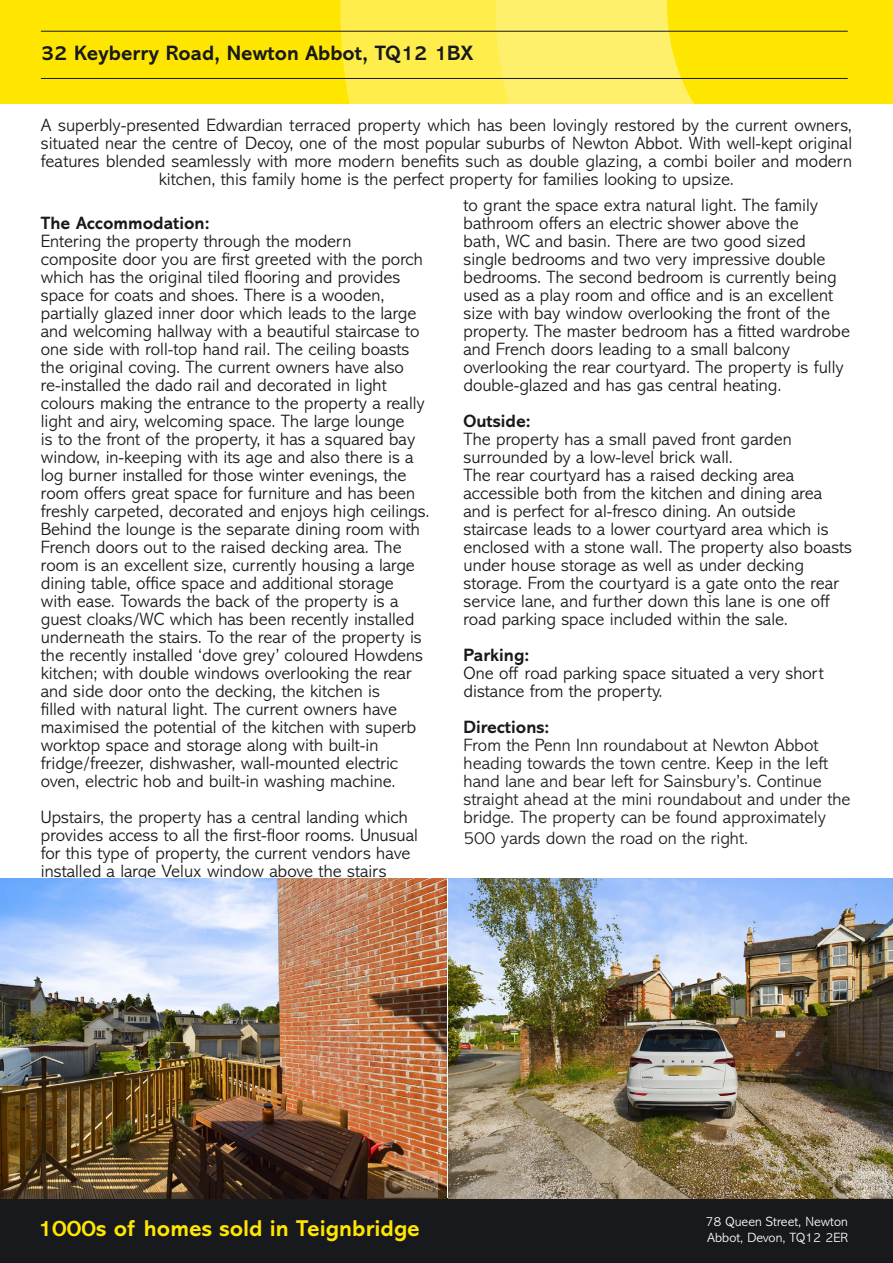
<style>
.page{position:relative;width:893px;height:1263px;background:#fff}
.page>*{position:absolute;margin:0;border:0;box-sizing:border-box;transform-origin:0 0}
.t1{font:700 23.1px "Abadi MT Std";color:#ffe601}
.t2{font:700 21px "Abadi MT Std";color:#17191c}
.t3{font:300 18px/18px "Abadi MT Std";color:#17191c}
.t4{font:300 18px/18px "Abadi MT Std";color:#231f20}
.t5{font:700 18px "Abadi MT Std";color:#17191c}
.t6{font:300 13.5px/16.5px "Abadi MT Std";color:#fff}
</style>
<div class="page">
<div style="left:0;top:0;width:893px;height:103px;background:#ffe601"></div>
<div style="left:340px;top:0;width:481px;height:103px;background:#ffed4c"></div>
<svg style="left:496px;top:0;width:325px;height:103px"></svg>
<div style="left:0;top:1198px;width:893px;height:65px;background:#17191c"></div>
<hr style="left:41px;top:31px;width:807px;height:1px;background:#17191c">
<hr style="left:41px;top:78px;width:807px;height:1px;background:#17191c">
<img style="left:0;top:878px;width:446px;height:320px">
<img style="left:449px;top:878px;width:444px;height:320px">
<p class="t2" style="left:41px;top:41px;width:434px">32 Keyberry Road, Newton Abbot, TQ12 1BX</p>
<p class="t3" style="left:41px;top:117px;width:813px;text-align:center">A superbly-presented Edwardian terraced property which has been lovingly restored by the current owners, situated near the centre of Decoy, one of the most popular suburbs of Newton Abbot. With well-kept original features blended seamlessly with more modern benefits such as double glazing, a combi boiler and modern kitchen, this family home is the perfect property for families looking to upsize.</p>
<p class="t5" style="left:41px;top:212px;width:170px">The Accommodation:</p>
<p class="t3" style="left:41px;top:232px;width:390px">Entering the property through the modern composite door you are first greeted with the porch which has the original tiled flooring and provides space for coats and shoes. There is a wooden, partially glazed inner door which leads to the large and welcoming hallway with a beautiful staircase to one side with roll-top hand rail. The ceiling boasts the original coving. The current owners have also re-installed the dado rail and decorated in light colours making the entrance to the property a really light and airy, welcoming space. The large lounge<br>is to the front of the property, it has a squared bay window, in-keeping with its age and also there is a log burner installed for those winter evenings, the room offers great space for furniture and has been freshly carpeted, decorated and enjoys high ceilings.<br>Behind the lounge is the separate dining room with French doors out to the raised decking area. The room is an excellent size, currently housing a large dining table, office space and additional storage<br>with ease. Towards the back of the property is a guest cloaks/WC which has been recently installed underneath the stairs. To the rear of the property is the recently installed ‘dove grey’ coloured Howdens kitchen; with double windows overlooking the rear and side door onto the decking, the kitchen is<br>filled with natural light. The current owners have maximised the potential of the kitchen with superb worktop space and storage along with built-in fridge/freezer, dishwasher, wall-mounted electric oven, electric hob and built-in washing machine.</p>
<p class="t3" style="left:41px;top:808px;width:379px">Upstairs, the property has a central landing which provides access to all the first-floor rooms. Unusual for this type of property, the current vendors have installed a large Velux window above the stairs</p>
<p class="t3" style="left:463px;top:196px;width:388px">to grant the space extra natural light. The family bathroom offers an electric shower above the<br>bath, WC and basin. There are two good sized single bedrooms and two very impressive double bedrooms. The second bedroom is currently being used as a play room and office and is an excellent size with bay window overlooking the front of the property. The master bedroom has a fitted wardrobe and French doors leading to a small balcony overlooking the rear courtyard. The property is fully double-glazed and has gas central heating.</p>
<p class="t5" style="left:463px;top:410px;width:69px">Outside:</p>
<p class="t3" style="left:463px;top:430px;width:330px">The property has a small paved front garden surrounded by a low-level brick wall.</p>
<p class="t3" style="left:463px;top:466px;width:390px">The rear courtyard has a raised decking area accessible both from the kitchen and dining area and is perfect for al-fresco dining. An outside staircase leads to a lower courtyard area which is enclosed with a stone wall. The property also boasts under house storage as well as under decking storage. From the courtyard is a gate onto the rear service lane, and further down this lane is one off road parking space included within the sale.</p>
<p class="t5" style="left:463px;top:644px;width:67px">Parking:</p>
<p class="t3" style="left:463px;top:664px;width:362px">One off road parking space situated a very short distance from the property.</p>
<p class="t5" style="left:463px;top:716px;width:87px">Directions:</p>
<p class="t4" style="left:463px;top:736px;width:389px">From the Penn Inn roundabout at Newton Abbot heading towards the town centre. Keep in the left hand lane and bear left for Sainsbury’s. Continue straight ahead at the mini roundabout and under the bridge. The property can be found approximately</p>
<p class="t4" style="left:463px;top:830px;width:286px">500 yards down the road on the right.</p>
<p class="t1" style="left:38px;top:1215px;width:383px">1000s of homes sold in Teignbridge</p>
<p class="t6" style="left:706px;top:1213px;width:144px">78 Queen Street, Newton<br>Abbot, Devon, TQ12 2ER</p>
</div>
